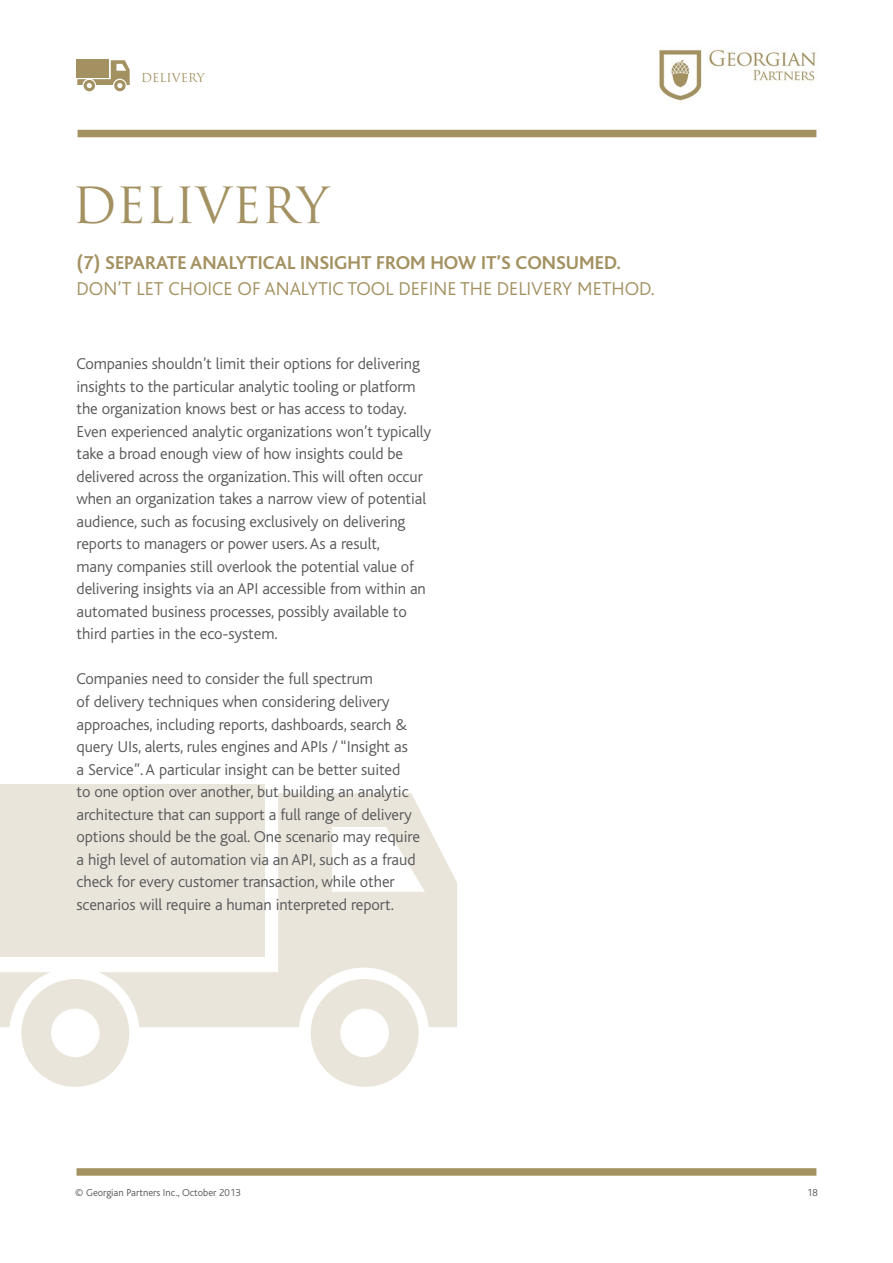
<style>
.page{position:relative;width:893px;height:1263px;background:#fff}
.page>*{position:absolute;margin:0;border:0;box-sizing:border-box;transform-origin:0 0}
.t1{font:48.6px "Trajan";color:#a39161}
.t2{font:300 19.5px "Bliss";color:#a39161}
.t3{font:700 19.5px "Bliss";color:#a39161}
.t4{font:300 16.5px/22.5px "Bliss";letter-spacing:-.005em;color:#58595b}
.t5{font:12px "Trajan";color:#a39161}
.t6{font:300 10.5px "Bliss";color:#58595b}
</style>
<div class="page">
<div style="left:77px;top:1168px;width:739px;height:8px;background:#a39161"></div>
<svg style="left:0;top:793px;width:457px;height:234px;fill:#eae5db"></svg>
<div style="left:0;top:784px;width:264px;height:173px;background:#eae5db"></div>
<svg style="left:311px;top:979px;width:108px;height:108px"></svg>
<svg style="left:21px;top:979px;width:108px;height:108px"></svg>
<img style="left:659px;top:49px;width:157px;height:52px">
<div style="left:78px;top:130px;width:738px;height:7px;background:#a39161"></div>
<div style="left:77px;top:59px;width:32px;height:19px;background:#a39161"></div>
<svg style="left:77px;top:60px;width:53px;height:31px"></svg>
<p class="t5" style="left:141px;top:70px;width:65px">DELIVERY</p>
<h1 class="t1" style="left:72px;top:176px;width:258px">DELIVERY</h1>
<p class="t3" style="left:77px;top:253px;width:546px">(7) SEPARATE ANALYTICAL INSIGHT FROM HOW IT’S CONSUMED.</p>
<p class="t2" style="left:77px;top:278px;width:580px">DON’T LET CHOICE OF ANALYTIC TOOL DEFINE THE DELIVERY METHOD.</p>
<p class="t4" style="left:77px;top:353px;width:356px">Companies shouldn’t limit their options for delivering insights to the particular analytic tooling or platform the organization knows best or has access to today.<br>Even experienced analytic organizations won’t typically take a broad enough view of how insights could be delivered across the organization. This will often occur when an organization takes a narrow view of potential audience, such as focusing exclusively on delivering reports to managers or power users. As a result,<br>many companies still overlook the potential value of delivering insights via an API accessible from within an automated business processes, possibly available to third parties in the eco-system.</p>
<p class="t4" style="left:77px;top:668px;width:345px">Companies need to consider the full spectrum<br>of delivery techniques when considering delivery approaches, including reports, dashboards, search &amp; query UIs, alerts, rules engines and APIs / “Insight as<br>a Service”. A particular insight can be better suited<br>to one option over another, but building an analytic architecture that can support a full range of delivery options should be the goal. One scenario may require a high level of automation via an API, such as a fraud check for every customer transaction, while other scenarios will require a human interpreted report.</p>
<p class="t6" style="left:75px;top:1186px;width:167px">© Georgian Partners Inc., October 2013</p>
<p class="t6" style="left:807px;top:1186px;width:12px">18</p>
</div>
